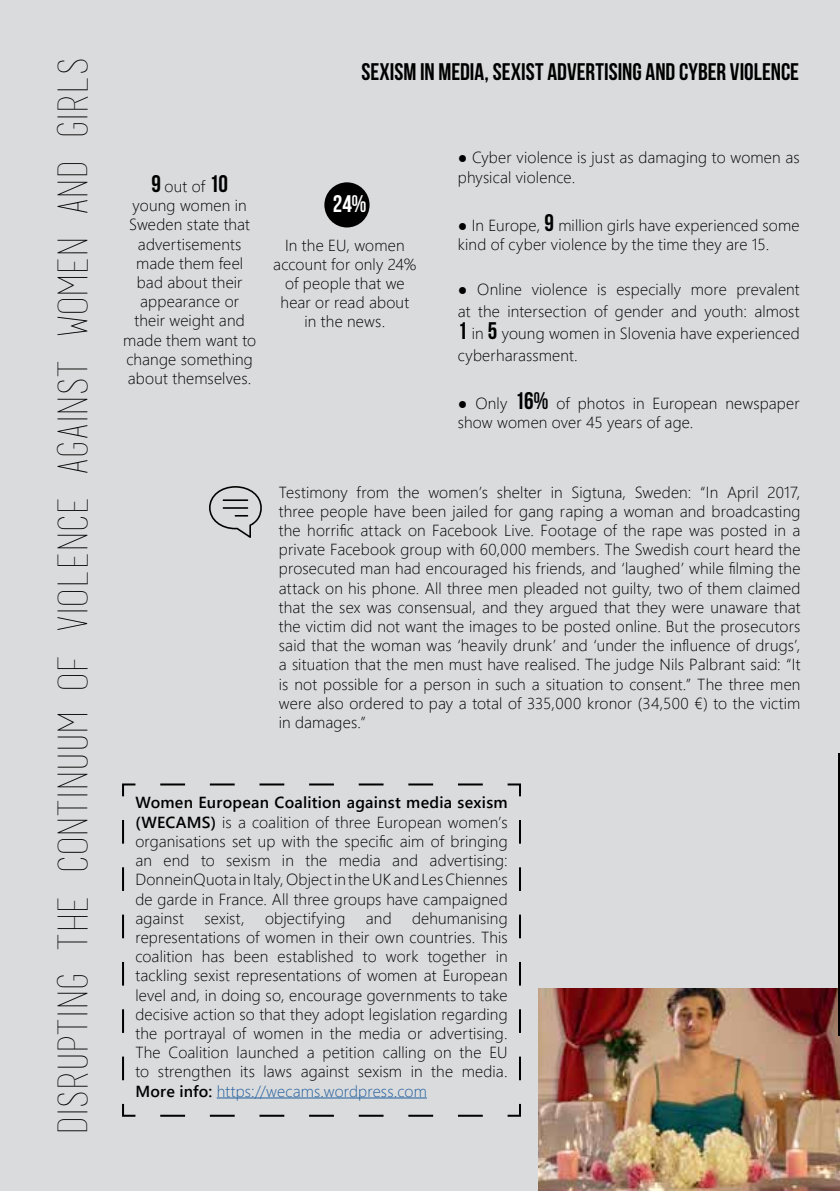
<style>
.page{position:relative;width:840px;height:1191px;background:#fff}
.page>*{position:absolute;margin:0;border:0;box-sizing:border-box;transform-origin:0 0}
.t1{font:41px "basictitlefont";letter-spacing:-.035em;color:#000}
.t2{font:24px "Bebas Neue";color:#000}
.t3{font:24px "Bebas Neue";color:#fff}
.t4{font:300 16px/19.2px "Segoe UI";letter-spacing:.01em;color:#000;text-align:justify}
.s1{font-family:"Bebas Neue";font-weight:400;font-size:24px}
.s2{font-weight:600}
.s3{color:#215e9e}
</style>
<div class="page">
<div style="left:0;top:0;width:838px;height:1191px;background:#dadbdc"></div>
<svg style="left:122px;top:783px;width:399px;height:334px"></svg>
<img style="left:538px;top:988px;width:300px;height:203px">
<svg style="left:209px;top:486px;width:53px;height:52px"></svg>
<img style="left:837px;top:753px;width:2px;height:282px">
<div style="left:325px;top:183px;width:43px;height:43px;background:#000;border-radius:50%"></div>
<div style="left:324px;top:182px;width:45px;height:45px;border:2px solid #000;border-radius:50%"></div>
<h1 class="t1" style="left:50px;top:1135px;width:1079px;rotate:-90deg">Disrupting the continuum of violence against women and girls</h1>
<h2 class="t2" style="left:361px;top:58px;width:439px">SEXISM IN MEDIA, SEXIST ADVERTISING AND CYBER VIOLENCE</h2>
<p class="t4" style="left:123px;top:175px;width:134px;text-align:center"><span class="s1">9</span> out of <span class="s1">10<br></span>young women in<br>Sweden state that advertisements made them feel bad about their appearance or their weight and made them want to change something about themselves.</p>
<h2 class="t3" style="left:332px;top:191px;width:35px">24%</h2>
<p class="t4" style="left:273px;top:234px;width:145px;text-align:center">In the EU, women account for only 24% of people that we hear or read about in the news.</p>
<p class="t4" style="left:457px;top:147px;width:343px">● Cyber violence is just as damaging to women as physical violence.</p>
<p class="t4" style="left:457px;top:214px;width:343px">● In Europe, <span class="s1">9</span> million girls have experienced some kind of cyber violence by the time they are 15.</p>
<p class="t4" style="left:457px;top:277px;width:343px;line-height:22px">● Online violence is especially more prevalent at the intersection of gender and youth: almost <span class="s1">1</span> in <span class="s1">5</span> young women in Slovenia have experienced cyberharassment.</p>
<p class="t4" style="left:457px;top:392px;width:343px">● Only <span class="s1">16%</span> of photos in European newspaper show women over 45 years of age.</p>
<p class="t4" style="left:279px;top:481px;width:523px">Testimony from the women’s shelter in Sigtuna, Sweden: “In April 2017, three people have been jailed for gang raping a woman and broadcasting the horrific attack on Facebook Live. Footage of the rape was posted in a private Facebook group with 60,000 members. The Swedish court heard the prosecuted man had encouraged his friends, and ‘laughed’ while filming the attack on his phone. All three men pleaded not guilty, two of them claimed that the sex was consensual, and they argued that they were unaware that the victim did not want the images to be posted online. But the prosecutors said that the woman was ‘heavily drunk’ and ‘under the influence of drugs’, a situation that the men must have realised. The judge Nils Palbrant said: “It is not possible for a person in such a situation to consent.” The three men were also ordered to pay a total of 335,000 kronor (34,500 €) to the victim in damages.”</p>
<p class="t4" style="left:135px;top:791px;width:373px"><span class="s2">Women European Coalition against media sexism (WECAMS)</span> is a coalition of three European women’s organisations set up with the specific aim of bringing an end to sexism in the media and advertising:<br>DonneinQuota in Italy, Object in the UK and Les Chiennes de garde in France. All three groups have campaigned against</p>
<p class="t4" style="left:204px;top:907px;width:42px">sexist,</p>
<p class="t4" style="left:265px;top:907px;width:82px">objectifying</p>
<p class="t4" style="left:365px;top:907px;width:27px">and</p>
<p class="t4" style="left:135px;top:907px;width:373px;text-indent:276px">dehumanising representations of women in their own countries. This coalition has been established to work together in tackling sexist representations of women at European level and, in doing so, encourage governments to take decisive action so that they adopt legislation regarding the portrayal of women in the media or advertising.<br>The Coalition launched a petition calling on the EU to strengthen its laws against sexism in the media.<br><span class="s2">More info:</span> <span class="s3">https://wecams.wordpress.com</span></p>
</div>
